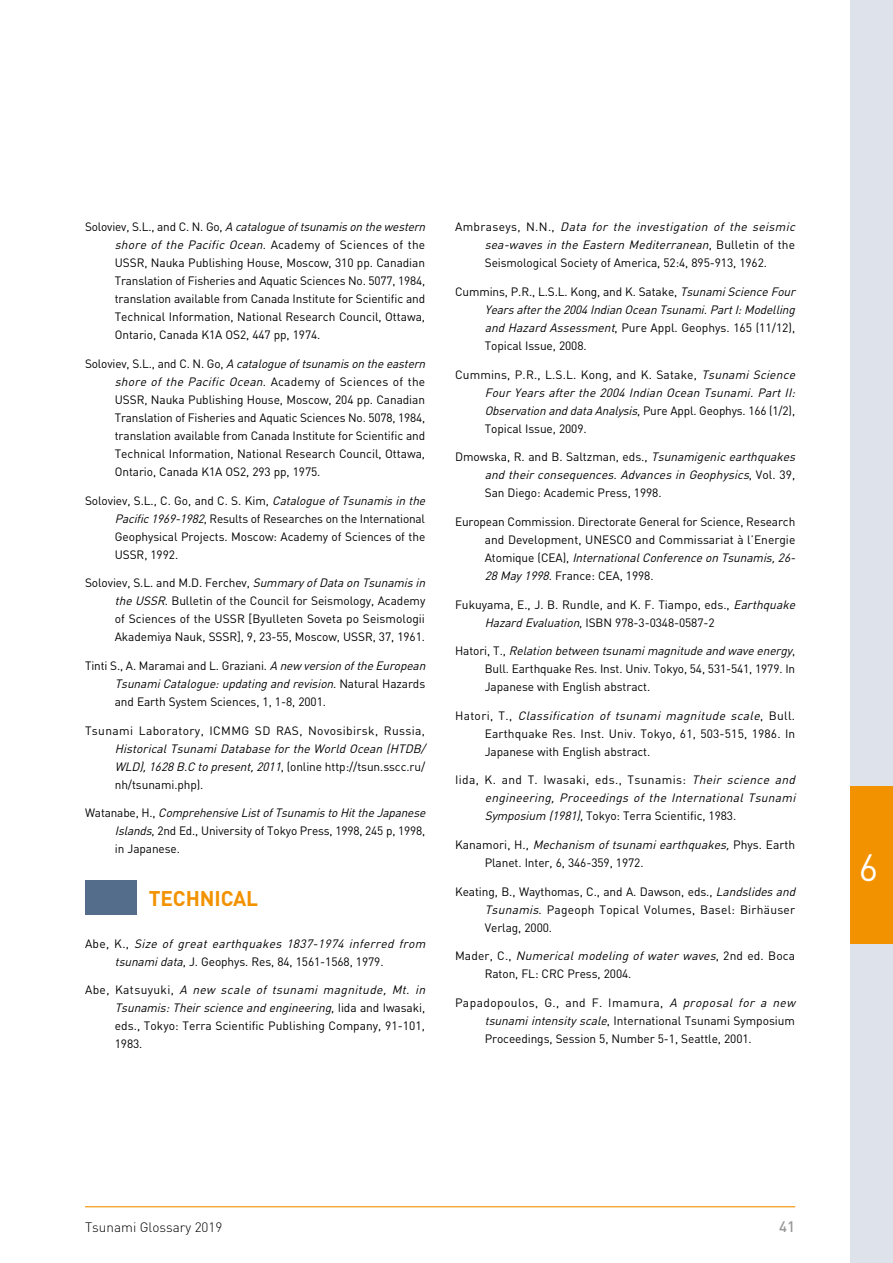
<style>
.page{position:relative;width:893px;height:1263px;background:#fff}
.page>*{position:absolute;margin:0;border:0;box-sizing:border-box;transform-origin:0 0}
.t1{font:37.5px "DIN";color:#fff}
.t2{font:700 21px "DIN";letter-spacing:-.005em;color:#f39200}
.t3{font:500 15px "DIN";color:#999898}
.t4{font:300 13.5px "DIN";color:#000}
.t5{font:12px/18px "DIN";letter-spacing:-.005em;color:#000}
.t6{font:italic 12px/18px "DIN";color:#000}
.t7{font:12px "DIN";letter-spacing:.03em;color:#000}
.s1{font-style:italic}
.s2{font-style:normal}
</style>
<div class="page">
<hr style="left:85px;top:1206px;width:710px;height:1px;background:#f39200">
<div style="left:850px;top:0;width:43px;height:1263px;background:#dee2ea"></div>
<div style="left:850px;top:787px;width:43px;height:157px;background:#f39200"></div>
<div style="left:85px;top:880px;width:51px;height:34px;background:#536d8a"></div>
<p class="t5" style="left:115px;top:218px;width:315px;text-indent:-30px">S o l ov i ev , S . L . , a n d C . N . G o , <span class="s1">A catalogueoftsunamisonthewestern shore of the Pacific Ocean</span>. Ac a d e m y o f S c i e n c e s o f t h e USSR, Nauka Publishing House, Moscow, 310 pp. Canadian Translation of Fisheries and Aquatic Sciences No. 5077, 1984, translation available from Canada Institute for Scientific and Technical Information, National Research Council, Ottawa, Ontario, Canada K1A OS2, 447 pp, 1974.</p>
<p class="t5" style="left:115px;top:354px;width:315px;text-indent:-30px">S o l ov i ev , S . L . , a n d C . N . G o , <span class="s1">A catalogueoftsunamison theeastern shore of the Pacific Ocean</span>. Ac a d e m y o f S c i e n c e s o f t h e USSR, Nauka Publishing House, Moscow, 204 pp. Canadian Translation of Fisheries and Aquatic Sciences No. 5078, 1984, translation available from Canada Institute for Scientific and Technical Information, National Research Council, Ottawa, Ontario, Canada K1A OS2, 293 pp, 1975.</p>
<p class="t5" style="left:115px;top:491px;width:315px;text-indent:-30px">Soloviev, S.L., C. Go, and C. S. Kim, <span class="s1">CatalogueofTsunamisin the Pacific1969-1982</span>, Results of Researches on the International Geophysical Projects. Moscow: Academy of Sciences of the USSR, 1992.</p>
<p class="t5" style="left:115px;top:574px;width:315px;text-indent:-30px">Soloviev, S.L. and M.D. Ferchev, <span class="s1">SummaryofDataon Tsunamisin theUSSR</span>. Bulletin of the Council for Seismology, Academy of Sciences of the USSR [Byulleten Soveta po Seismologii Akademiya Nauk, SSSR], 9, 23-55, Moscow, USSR, 37, 1961.</p>
<p class="t5" style="left:115px;top:656px;width:315px;text-indent:-30px">Tinti S., A. Maramai and L. Graziani. <span class="s1">A new version oftheEuropean<br>TsunamiCatalogue:updatingand revision</span>. N a t u ra l H a z a r d s and Earth System Sciences, 1, 1-8, 2001.</p>
<p class="t7" style="left:85px;top:723px;width:342px">Tsunami Laboratory, ICMMG SD RAS, Novosibirsk, Russia,</p>
<p class="t6" style="left:115px;top:739px;width:315px">HistoricalTsunamiDatabase forthe World Ocean (HTDB/<br>WLD),1628B.C topresent,2011<span class="s2">, (online http://tsun.sscc.ru/ nh/tsunami.php).</span></p>
<p class="t5" style="left:115px;top:804px;width:315px;text-indent:-30px">W a t a n a b e , H . , <span class="s1">ComprehensiveListofTsunamistoHittheJapanese<br>Islands</span>, 2nd Ed., University of Tokyo Press, 1998, 245 p, 1998, in Japanese.</p>
<h2 class="t2" style="left:149px;top:885px;width:111px">TECHNICAL</h2>
<p class="t6" style="left:115px;top:934px;width:315px;text-indent:-30px"><span class="s2">A b e , K . ,</span> Size of great earthquakes 1837-1974 inferred from tsunamidata<span class="s2">, J. Geophys. Res, 84, 1561-1568, 1979.</span></p>
<p class="t5" style="left:115px;top:981px;width:315px;text-indent:-30px">A b e , Ka t s u y u k i , <span class="s1">A new scale of tsunami magnitude, Mt. in Tsunamis:Theirscienceand engineering</span>, I i d a a n d I wa s a k i , eds., Tokyo: Terra Scientific Publishing Company, 91-101, 1983.</p>
<p class="t5" style="left:485px;top:218px;width:315px;text-indent:-30px">A m b r a s e y s , N . N . , <span class="s1">Data for the investigation of the seismic sea-waves in the Eastern Mediterranean</span>, B u l l e t i n o f t h e<br>Seismological Society of America, 52:4, 895-913, 1962.</p>
<p class="t6" style="left:485px;top:282px;width:315px;text-indent:-30px"><span class="s2">Cummins, P.R., L.S.L. Kong, and K. Satake,</span> TsunamiScienceFour Yearsafterthe2004Indian Ocean Tsunami.PartI:Modelling and Hazard Assessment<span class="s2">, Pure Appl. Geophys. 165 (11/12), Topical Issue, 2008.</span></p>
<p class="t6" style="left:485px;top:365px;width:315px;text-indent:-30px"><span class="s2">Cummins, P.R., L.S.L. Kong, and K. Satake,</span> Tsunami Science FourYearsafterthe 2004 Indian Ocean Tsunami.PartII:<br>ObservationanddataAnalysis<span class="s2">, P u re A p p l . G e o p h ys . 1 6 6 ( 1 /2 ) , Topical Issue, 2009.</span></p>
<p class="t5" style="left:485px;top:448px;width:315px;text-indent:-30px">Dmowska, R. and B. Saltzman, eds., <span class="s1">Tsunamigenicearthquakes and theirconsequences.Advancesin Geophysics</span>, V o l . 3 9 ,<br>San Diego: Academic Press, 1998.</p>
<p class="t5" style="left:485px;top:512px;width:315px;text-indent:-30px">European Commission. Directorate General for Science, Research and Development, UNESCO and Commissariat à l’Energie At o m i q u e ( C E A ) , <span class="s1">InternationalConferenceon Tsunamis,26- 28May1998</span>. France: CEA, 1998.</p>
<p class="t5" style="left:485px;top:595px;width:315px;text-indent:-30px">Fukuyama, E., J. B. Rundle, and K. F. Tiampo, eds., <span class="s1">Earthquake<br>HazardEvaluation</span>, ISBN 978-3-0348-0587-2</p>
<p class="t5" style="left:485px;top:642px;width:312px;text-align:justify;text-indent:-30px">H a t o r i , T . , <span class="s1">Relation between tsunamimagnitudeandwaveenergy</span>, Bull. Earthquake Res. Inst. Univ. Tokyo, 54, 531-541, 1979. In Japanese with English abstract.</p>
<p class="t5" style="left:485px;top:706px;width:312px;text-align:justify;text-indent:-30px">H a t o r i , T . , <span class="s1">Classification of tsunami magnitude scale</span>, B u l l .<br>Earthquake Res. Inst. Univ. Tokyo, 61, 503-515, 1986. In Japanese with English abstract.</p>
<p class="t6" style="left:485px;top:771px;width:315px;text-align:justify;text-indent:-30px"><span class="s2">Iida, K. and T. Iwasaki, eds., Tsunamis:</span> Their science and engineering, Proceedings of the International Tsunami Symposium (1981)<span class="s2">, Tokyo: Terra Scientific, 1983.</span></p>
<p class="t5" style="left:485px;top:835px;width:312px;text-indent:-30px">Ka n a m o r i , H . , <span class="s1">Mechanism oftsunamiearthquakes,</span>P h ys . E a rt h<br>Planet. Inter, 6, 346-359, 1972.</p>
<p class="t5" style="left:485px;top:882px;width:315px;text-indent:-30px">Keating, B., Waythomas, C., and A. Dawson, eds., <span class="s1">Landslidesand<br>Tsunamis</span>. Pageoph Topical Volumes, Basel: Birhäuser<br>Verlag, 2000.</p>
<p class="t5" style="left:485px;top:947px;width:312px;text-indent:-30px">M a d e r , C . , <span class="s1">Numerical modeling of water waves</span>, 2 n d e d . B o c a<br>Raton, FL: CRC Press, 2004.</p>
<p class="t5" style="left:485px;top:993px;width:315px;text-indent:-30px">Papadopoulos, G., and F. Imamura, <span class="s1">A proposal for a new tsunamiintensityscale</span>, International Tsunami Symposium<br>Proceedings, Session 5, Number 5-1, Seattle, 2001.</p>
<h1 class="t1" style="left:859px;top:844px;width:21px">6</h1>
<p class="t4" style="left:85px;top:1218px;width:139px">Tsunami Glossary 2019</p>
<p class="t3" style="left:779px;top:1217px;width:17px">41</p>
</div>
